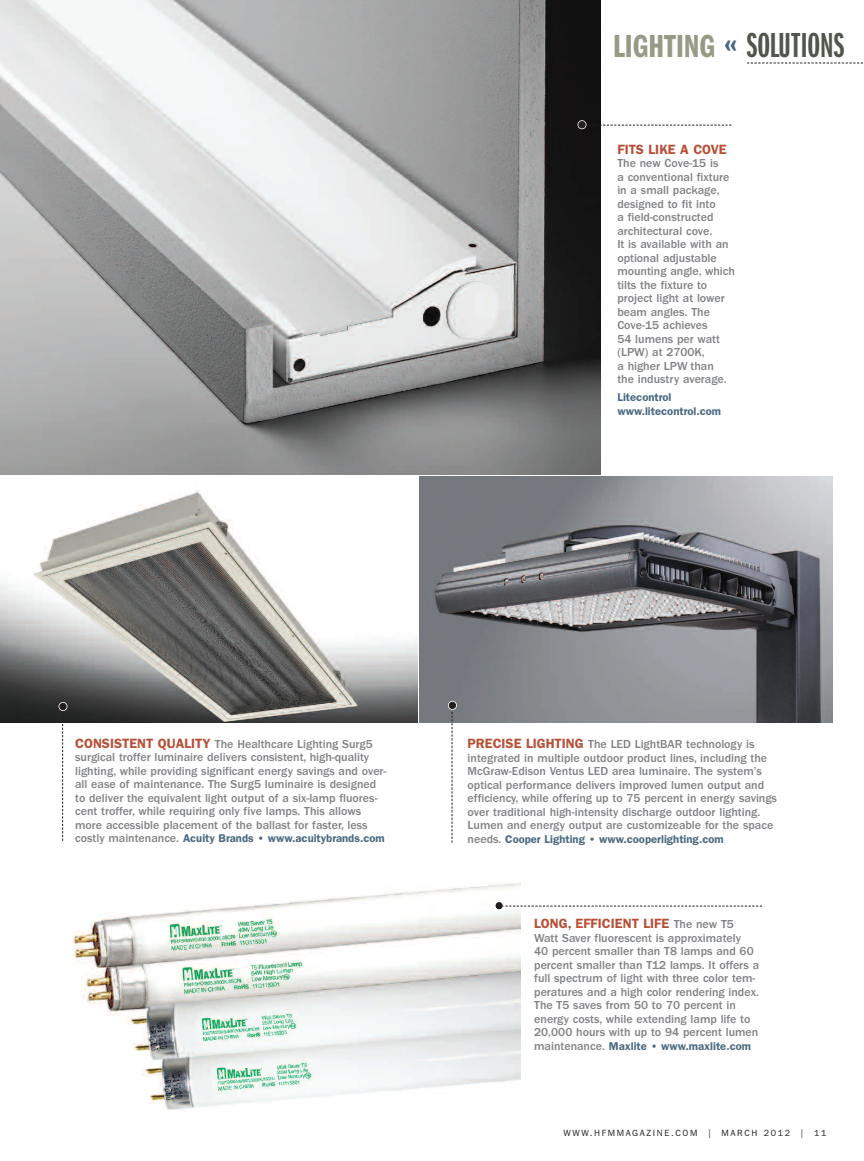
<style>
.page{position:relative;width:864px;height:1161px;background:#fff}
.page>*{position:absolute;margin:0;border:0;box-sizing:border-box;transform-origin:0 0}
.t1{font:36px "Franklin Gothic Demi X Cmpr";letter-spacing:-.005em;color:#4f574b}
.t2{font:600 13.5px "Franklin Gothic";color:#b84f37}
.t3{font:500 12px/13.5px "Franklin Gothic";color:#808285}
.t4{font:600 11.25px/13.5px "Franklin Gothic";color:#4a6a81}
.t5{font:9px "Franklin Gothic";letter-spacing:.18em;color:#231f20}
.s1{font-family:"Franklin Gothic Demi Cmpr";font-size:33px;color:#979a85}
.s2{font-family:"Franklin Gothic";font-weight:800;color:#4a6a81}
.s3{font-weight:600;font-size:13.5px;color:#b84f37}
.s4{font-weight:500;font-size:12px;color:#808285}
</style>
<div class="page">
<img style="left:0;top:0;width:600px;height:474px">
<svg style="left:747px;top:63px;width:116px;height:1px"></svg>
<img style="left:419px;top:476px;width:414px;height:246px">
<img style="left:72px;top:883px;width:448px;height:227px">
<img style="left:0;top:490px;width:417px;height:233px">
<svg style="left:586px;top:125px;width:145px;height:1px"></svg>
<div style="left:578px;top:121px;width:8px;height:7px;background:#231f20;border-radius:50%"></div>
<div style="left:578px;top:120px;width:8px;height:9px;border:2px solid #fff;border-radius:50%"></div>
<svg style="left:62px;top:711px;width:1px;height:130px"></svg>
<div style="left:59px;top:703px;width:8px;height:7px;background:#231f20;border-radius:50%"></div>
<div style="left:58px;top:702px;width:10px;height:9px;border:2px solid #fff;border-radius:50%"></div>
<svg style="left:452px;top:710px;width:1px;height:133px"></svg>
<div style="left:449px;top:702px;width:7px;height:7px;background:#231f20;border-radius:50%"></div>
<div style="left:448px;top:701px;width:9px;height:9px;border:2px solid #fff;border-radius:50%"></div>
<svg style="left:504px;top:906px;width:258px;height:1px"></svg>
<div style="left:495px;top:902px;width:8px;height:7px;background:#231f20;border-radius:50%"></div>
<div style="left:495px;top:901px;width:9px;height:9px;border:2px solid #fff;border-radius:50%"></div>
<h1 class="t1" style="left:613px;top:33px;width:233px"><span class="s1">LIGHTING</span> <span class="s2">«</span> SOLUTIONS</h1>
<p class="t2" style="left:617px;top:144px;width:111px">FITS LIKE A COVE</p>
<p class="t3" style="left:617px;top:157px;width:119px">The new Cove-15 is<br>a conventional fixture in a small package, designed to fit into<br>a field-constructed architectural cove.<br>It is available with an optional adjustable mounting angle, which tilts the fixture to project light at lower beam angles. The<br>Cove-15 achieves<br>54 lumens per watt (LPW) at 2700K,<br>a higher LPW than<br>the industry average.</p>
<p class="t4" style="left:617px;top:392px;width:105px">Litecontrol www.litecontrol.com</p>
<p class="t3" style="left:75px;top:738px;width:313px"><span class="s3">CONSISTENT QUALITY</span> The Healthcare Lighting Surg5 surgical troffer luminaire delivers consistent, high-quality lighting, while providing significant energy savings and over&shy;all ease of maintenance. The Surg5 luminaire is designed to deliver the equivalent light output of a six-lamp fluores&shy;cent troffer, while requiring only five lamps. This allows more accessible placement of the ballast for faster, less</p>
<p class="t4" style="left:75px;top:832px;width:311px"><span class="s4">costly maintenance.</span> Acuity Brands • www.acuitybrands.com</p>
<p class="t3" style="left:468px;top:739px;width:311px"><span class="s3">PRECISE LIGHTING</span> The LED LightBAR technology is integrated in multiple outdoor product lines, including the McGraw-Edison Ventus LED area luminaire. The system’s optical performance delivers improved lumen output and efficiency, while offering up to 75 percent in energy savings over traditional high-intensity discharge outdoor lighting.<br>Lumen and energy output are customizeable for the space</p>
<p class="t4" style="left:468px;top:833px;width:258px"><span class="s4">needs.</span> Cooper Lighting • www.cooperlighting.com</p>
<p class="t2" style="left:534px;top:919px;width:201px">LONG, EFFICIENT LIFE <span class="s4">The new T5</span></p>
<p class="t3" style="left:534px;top:932px;width:226px">Watt Saver fluorescent is approximately<br>40 percent smaller than T8 lamps and 60 percent smaller than T12 lamps. It offers a full spectrum of light with three color tem&shy;peratures and a high color rendering index.<br>The T5 saves from 50 to 70 percent in energy costs, while extending lamp life to 20,000 hours with up to 94 percent lumen</p>
<p class="t4" style="left:534px;top:1040px;width:218px"><span class="s4">maintenance.</span> Maxlite • www.maxlite.com</p>
<p class="t5" style="left:564px;top:1129px;width:264px">WWW.HFMMAGAZINE.COM | MARCH 2012 | 11</p>
</div>
